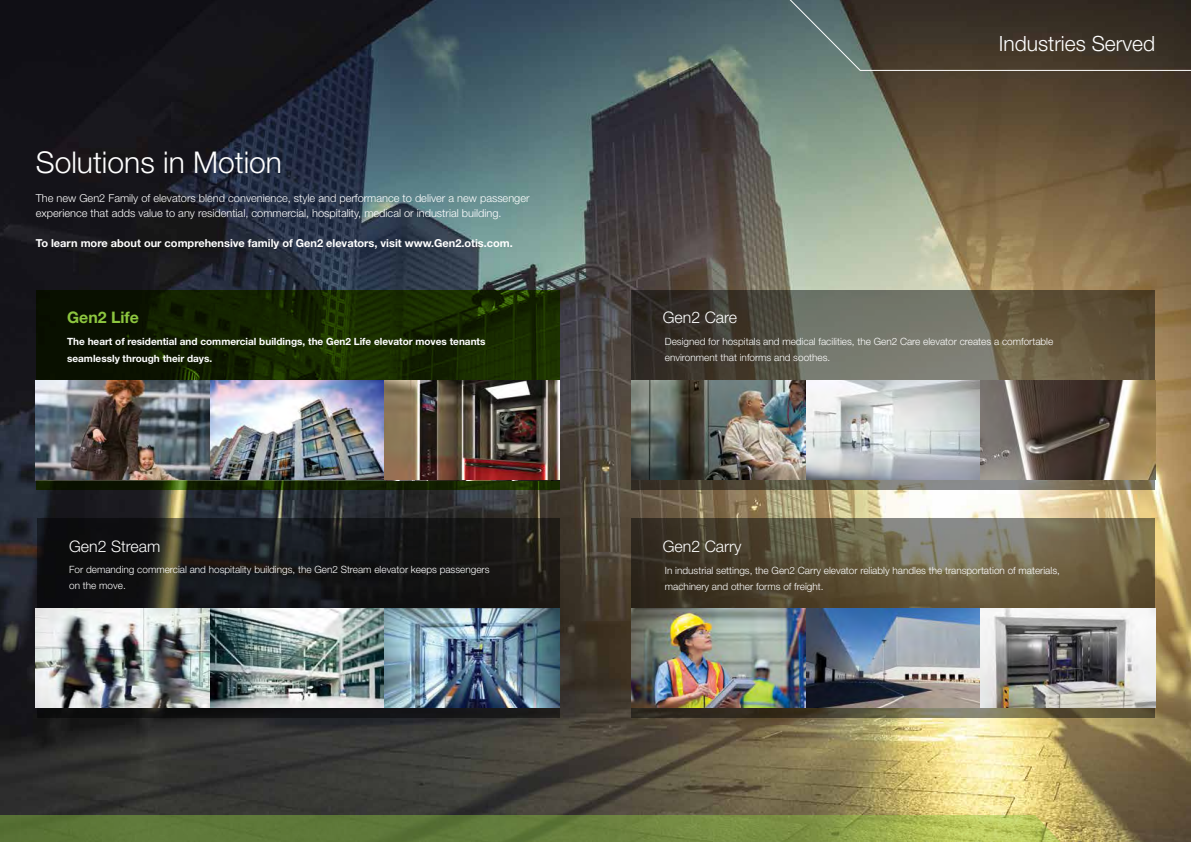
<style>
.page{position:relative;width:1191px;height:842px;background:#fff}
.page>*{position:absolute;margin:0;border:0;box-sizing:border-box;transform-origin:0 0}
.t1{font:300 30px "Helvetica Neue LT Std";color:#fff}
.t2{font:300 21px "Helvetica Neue LT Std";color:#fff}
.t3{font:300 15.9px "Helvetica Neue LT Std";color:#fff}
.t4{font:700 15.9px "Helvetica Neue LT Std";color:#8dc63f}
.t5{font:300 11px/15px "Helvetica Neue LT Std";color:#fff}
.t6{font:700 11px "Helvetica Neue LT Std";color:#fff}
.t7{font:300 10px/16px "Helvetica Neue LT Std";color:#fff}
.t8{font:700 10px/16px "Helvetica Neue LT Std";color:#fff}
</style>
<div class="page">
<img style="left:0;top:1px;width:1190px;height:841px">
<svg style="left:37px;top:518px;width:522px;height:199px;background:#181818"></svg>
<svg style="left:631px;top:290px;width:524px;height:199px;background:#5f5a4b"></svg>
<svg style="left:631px;top:518px;width:523px;height:199px;background:#605740"></svg>
<svg style="left:36px;top:290px;width:523px;height:199px;background:#152301"></svg>
<svg style="left:780px;top:1px;width:410px;height:70px;background:#444037"></svg>
<img style="left:36px;top:380px;width:523px;height:99px">
<img style="left:36px;top:608px;width:523px;height:99px">
<img style="left:631px;top:608px;width:524px;height:99px">
<img style="left:631px;top:380px;width:524px;height:99px">
<svg style="left:0;top:815px;width:1068px;height:27px;background:#758a41"></svg>
<h1 class="t1" style="left:36px;top:144px;width:248px">Solutions in Motion</h1>
<p class="t5" style="left:36px;top:191px;width:495px">The new Gen2 Family of elevators blend convenience, style and performance to deliver a new passenger experience that adds value to any residential, commercial, hospitality, medical or industrial building.</p>
<p class="t6" style="left:36px;top:237px;width:478px">To learn more about our comprehensive family of Gen2 elevators, visit www.Gen2.otis.com.</p>
<h3 class="t4" style="left:67px;top:308px;width:73px">Gen2 Life</h3>
<h3 class="t3" style="left:663px;top:308px;width:76px">Gen2 Care</h3>
<h2 class="t2" style="left:998px;top:31px;width:158px">Industries Served</h2>
<p class="t8" style="left:67px;top:334px;width:420px">The heart of residential and commercial buildings, the Gen2 Life elevator moves tenants seamlessly through their days.</p>
<p class="t7" style="left:665px;top:333px;width:390px">Designed for hospitals and medical facilities, the Gen2 Care elevator creates a comfortable environment that informs and soothes.</p>
<h3 class="t3" style="left:69px;top:537px;width:93px">Gen2 Stream</h3>
<h3 class="t3" style="left:663px;top:537px;width:80px">Gen2 Carry</h3>
<p class="t7" style="left:69px;top:561px;width:422px">For demanding commercial and hospitality buildings, the Gen2 Stream elevator keeps passengers on the move.</p>
<p class="t7" style="left:665px;top:562px;width:396px">In industrial settings, the Gen2 Carry elevator reliably handles the transportation of materials, machinery and other forms of freight.</p>
</div>
